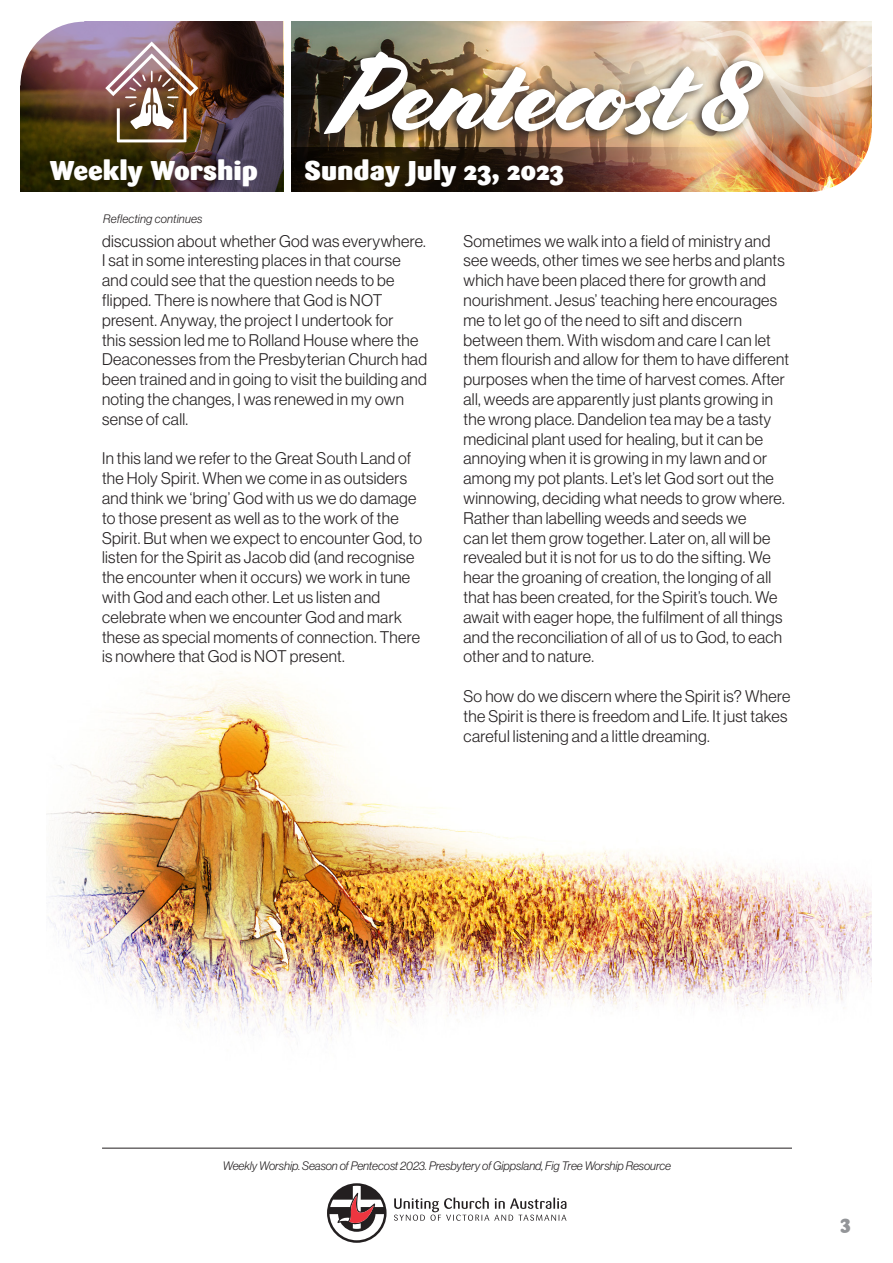
<style>
.page{position:relative;width:893px;height:1263px;background:#fff}
.page>*{position:absolute;margin:0;border:0;box-sizing:border-box;transform-origin:0 0}
.t1{font:108px "Cortado";letter-spacing:-.01em;color:#fff}
.t2{font:900 27px "Sari";color:#fff}
.t3{font:900 19.5px "Sari";color:#939598}
.Heading{font:16.5px/19.8px "N Haas Grotesk DS Pro 45 Lt";letter-spacing:.02em;color:#231f20}
.Text_box_body{font:12px "N Haas Grotesk DS Pro 46 Lt It";color:#231f20}
.Text_box_body-2{font:12px "N Haas Grotesk DS Pro 46 Lt It";letter-spacing:.02em;color:#231f20}
</style>
<div class="page">
<svg style="left:394px;top:1197px;width:172px;height:24px"></svg>
<svg style="left:327px;top:1183px;width:60px;height:60px"></svg>
<hr style="left:102px;top:1148px;width:690px;height:1px;background:#231f20">
<img style="left:292px;top:21px;width:407px;height:127px">
<img style="left:20px;top:21px;width:263px;height:171px">
<img style="left:105px;top:42px;width:93px;height:100px">
<svg style="left:20px;top:21px;width:64px;height:64px"></svg>
<svg style="left:292px;top:148px;width:407px;height:44px;background:#442b1c"></svg>
<div style="left:313px;top:46px;width:455px;height:99px;background:#231f20;opacity:.91"></div>
<img style="left:699px;top:21px;width:173px;height:171px">
<img style="left:47px;top:672px;width:825px;height:368px">
<h1 class="t1" style="left:333px;top:31px;width:420px">Pentecost 8</h1>
<h2 class="t2" style="left:50px;top:154px;width:210px">Weekly Worship</h2>
<h2 class="t2" style="left:304px;top:154px;width:261px">Sunday July 23, 2023</h2>
<p class="Text_box_body-2" style="left:103px;top:212px;width:101px">Reflecting continues</p>
<p class="Heading" style="left:102px;top:231px;width:326px">discussion about whether God was everywhere.<br>I sat in some interesting places in that course and could see that the question needs to be flipped. There is nowhere that God is NOT present. Anyway, the project I undertook for<br>this session led me to Rolland House where the Deaconesses from the Presbyterian Church had been trained and in going to visit the building and noting the changes, I was renewed in my own sense of call.</p>
<p class="Heading" style="left:102px;top:449px;width:322px">In this land we refer to the Great South Land of the Holy Spirit. When we come in as outsiders and think we ‘bring’ God with us we do damage to those present as well as to the work of the Spirit. But when we expect to encounter God, to listen for the Spirit as Jacob did (and recognise the encounter when it occurs) we work in tune with God and each other. Let us listen and celebrate when we encounter God and mark these as special moments of connection. There is nowhere that God is NOT present.</p>
<p class="Heading" style="left:463px;top:231px;width:327px">Sometimes we walk into a field of ministry and see weeds, other times we see herbs and plants which have been placed there for growth and nourishment. Jesus’ teaching here encourages me to let go of the need to sift and discern between them. With wisdom and care I can let them flourish and allow for them to have different purposes when the time of harvest comes. After all, weeds are apparently just plants growing in the wrong place. Dandelion tea may be a tasty medicinal plant used for healing, but it can be annoying when it is growing in my lawn and or among my pot plants. Let’s let God sort out the winnowing, deciding what needs to grow where.<br>Rather than labelling weeds and seeds we<br>can let them grow together. Later on, all will be revealed but it is not for us to do the sifting. We hear the groaning of creation, the longing of all that has been created, for the Spirit’s touch. We await with eager hope, the fulfilment of all things and the reconciliation of all of us to God, to each other and to nature.</p>
<p class="Heading" style="left:463px;top:686px;width:328px">So how do we discern where the Spirit is? Where the Spirit is there is freedom and Life. It just takes careful listening and a little dreaming.</p>
<p class="Text_box_body" style="left:223px;top:1159px;width:450px">Weekly Worship. Season of Pentecost 2023. Presbytery of Gippsland, Fig Tree Worship Resource</p>
<p class="t3" style="left:840px;top:1210px;width:12px">3</p>
</div>
